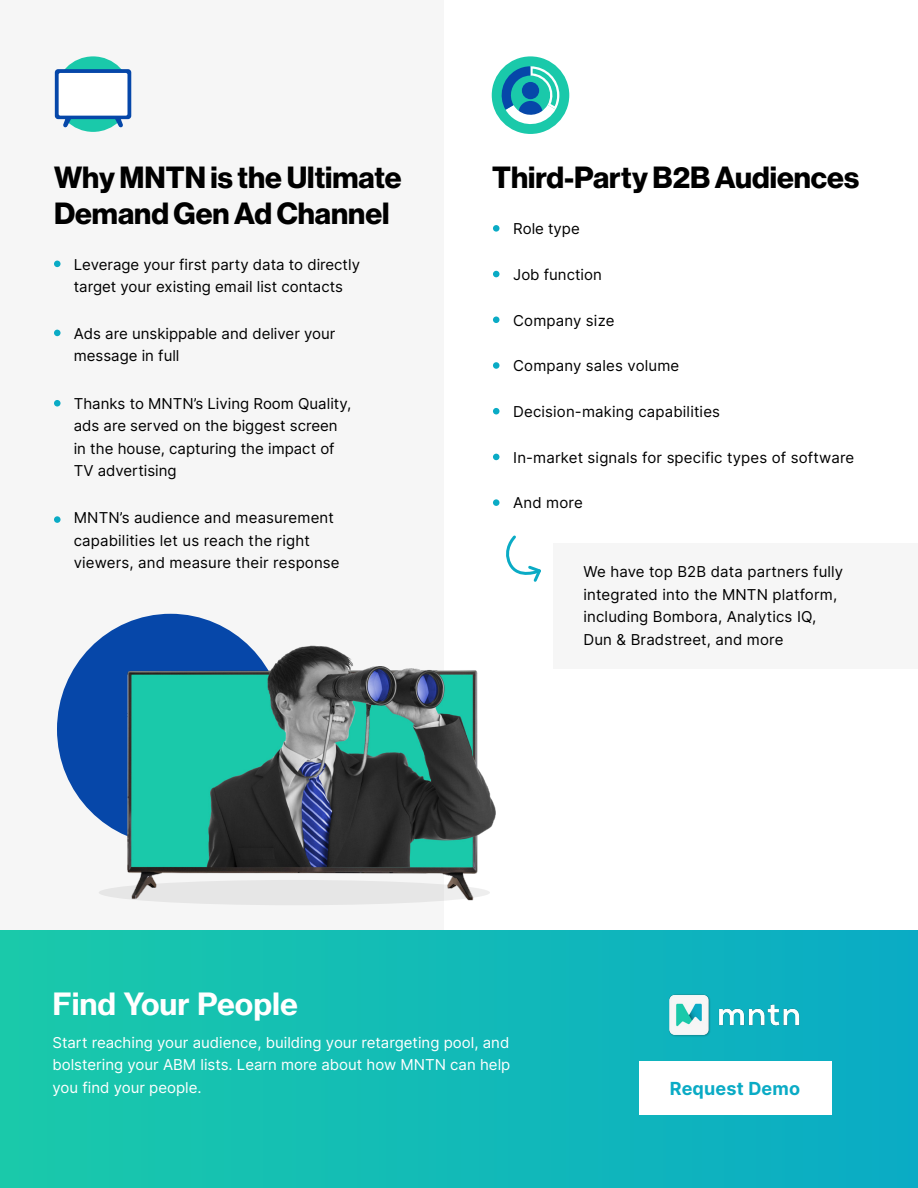
<style>
.page{position:relative;width:918px;height:1188px;background:#fff}
.page>*{position:absolute;margin:0;border:0;box-sizing:border-box;transform-origin:0 0}
.t1{font:30px/36px "N Haas Grotesk DS Pro 75 Bd";color:#000}
.t2{font:30px "N Haas Grotesk TX Pro 75 Bd";color:#fff}
.t3{font:700 18px "Inter";letter-spacing:.01em;color:#0aabc5}
.t4{font:15px/22.5px "Inter";letter-spacing:.01em;color:#000}
.t5{font:15px/22.5px "Inter";color:#fff;text-align:justify}
</style>
<div class="page">
<div style="left:0;top:0;width:444px;height:993px;background:#f6f6f6"></div>
<div style="left:554px;top:543px;width:364px;height:126px;background:#f6f6f6"></div>
<div style="left:0;top:930px;width:918px;height:258px;background:linear-gradient(to right,#1ac9aa,#0aabc5)"></div>
<div style="left:57px;top:614px;width:227px;height:231px;background:#0647a9;border-radius:50%"></div>
<img style="left:77px;top:633px;width:419px;height:272px">
<div style="left:493px;top:225px;width:7px;height:7px;background:#0aabc5;border-radius:50%"></div>
<div style="left:493px;top:271px;width:7px;height:6px;background:#0aabc5;border-radius:50%"></div>
<div style="left:493px;top:317px;width:7px;height:6px;background:#0aabc5;border-radius:50%"></div>
<div style="left:493px;top:362px;width:7px;height:7px;background:#0aabc5;border-radius:50%"></div>
<div style="left:493px;top:408px;width:7px;height:6px;background:#0aabc5;border-radius:50%"></div>
<div style="left:493px;top:454px;width:7px;height:6px;background:#0aabc5;border-radius:50%"></div>
<div style="left:493px;top:499px;width:7px;height:7px;background:#0aabc5;border-radius:50%"></div>
<svg style="left:506px;top:535px;width:35px;height:47px"></svg>
<div style="left:55px;top:56px;width:76px;height:76px;background:#1ac9aa;border-radius:50%"></div>
<svg style="left:55px;top:69px;width:76px;height:59px"></svg>
<div style="left:59px;top:73px;width:68px;height:43px;background:#fff;border-radius:2px"></div>
<div style="left:492px;top:56px;width:77px;height:78px;background:#1ac9aa;border-radius:50%"></div>
<svg style="left:498px;top:66px;width:61px;height:62px"></svg>
<div style="left:54px;top:261px;width:7px;height:6px;background:#0aabc5;border-radius:50%"></div>
<div style="left:54px;top:400px;width:7px;height:7px;background:#0aabc5;border-radius:50%"></div>
<div style="left:54px;top:516px;width:7px;height:7px;background:#0aabc5;border-radius:50%"></div>
<div style="left:639px;top:1061px;width:192px;height:54px;background:#fff"></div>
<img style="left:660px;top:984px;width:150px;height:61px">
<div style="left:54px;top:330px;width:7px;height:6px;background:#0aabc5;border-radius:50%"></div>
<h1 class="t1" style="left:54px;top:160px;width:349px">Why MNTN is the Ultimate<br>Demand Gen Ad Channel</h1>
<h1 class="t1" style="left:492px;top:160px;width:369px">Third-Party B2B Audiences</h1>
<p class="t4" style="left:513px;top:217px;width:68px">Role type</p>
<p class="t4" style="left:513px;top:263px;width:90px">Job function</p>
<p class="t4" style="left:513px;top:309px;width:103px">Company size</p>
<p class="t4" style="left:513px;top:354px;width:168px">Company sales volume</p>
<p class="t4" style="left:513px;top:400px;width:208px">Decision-making capabilities</p>
<p class="t4" style="left:513px;top:446px;width:343px">In-market signals for specific types of software</p>
<p class="t4" style="left:513px;top:491px;width:71px">And more</p>
<p class="t4" style="left:74px;top:253px;width:288px">Leverage your first party data to directly target your existing email list contacts</p>
<p class="t4" style="left:74px;top:322px;width:263px">Ads are unskippable and deliver your message in full</p>
<p class="t4" style="left:74px;top:392px;width:279px">Thanks to MNTN’s Living Room Quality, ads are served on the biggest screen in the house, capturing the impact of<br>TV advertising</p>
<p class="t4" style="left:74px;top:506px;width:267px">MNTN’s audience and measurement capabilities let us reach the right viewers, and measure their response</p>
<p class="t4" style="left:584px;top:560px;width:261px">We have top B2B data partners fully integrated into the MNTN platform, including Bombora, Analytics IQ,<br>Dun &amp; Bradstreet, and more</p>
<h1 class="t2" style="left:52px;top:986px;width:247px">Find Your People</h1>
<p class="t5" style="left:52px;top:1031px;width:459px">Start reaching your audience, building your retargeting pool, and bolstering your ABM lists. Learn more about how MNTN can help you find your people.</p>
<p class="t3" style="left:670px;top:1074px;width:132px">Request Demo</p>
</div>
